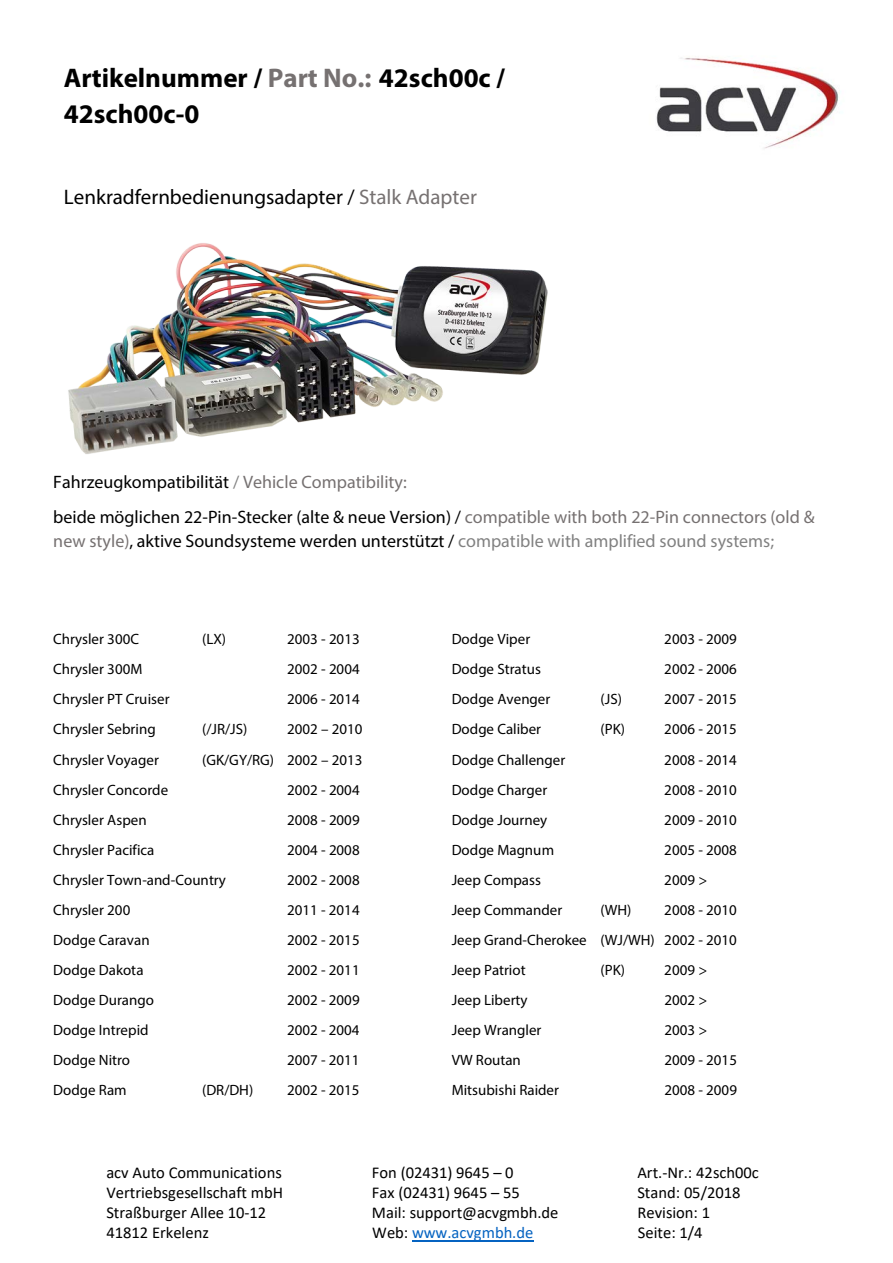
<style>
.page{position:relative;width:893px;height:1263px;background:#fff}
.page>*{position:absolute;margin:0;border:0;box-sizing:border-box;transform-origin:0 0}
.t1{font:700 27px/36.2px "Myriad Pro";color:#000}
.t2{font:21px "Myriad Pro";color:#000}
.t3{font:18px/23.4px "Myriad Pro";color:#000}
.t4{font:16.5px "Calibri";color:#000}
.t5{font:16.5px "Calibri";color:#0563c1}
.t6{font:15px "Myriad Pro";letter-spacing:.005em;color:#000}
.s1{color:#767171}
.s2{color:#818181}
.s3{color:#000}
</style>
<div class="page">
<hr style="left:412px;top:1240px;width:121px;height:1px;background:#0563c1">
<img style="left:656px;top:57px;width:184px;height:92px">
<img style="left:68px;top:243px;width:480px;height:211px">
<p class="t1" style="left:64px;top:59px;width:443px">Artikelnummer / <span class="s1">Part No.:</span> 42sch00c /<br>42sch00c-0</p>
<p class="t2" style="left:64px;top:184px;width:415px">Lenkradfernbedienungsadapter / <span class="s1">Stalk Adapter</span></p>
<p class="t3" style="left:53px;top:470px;width:355px">Fahrzeugkompatibilität <span class="s2">/</span> <span class="s1">Vehicle Compatibility:</span></p>
<p class="t3" style="left:53px;top:505px;width:763px">beide möglichen 22-Pin-Stecker (alte &amp; neue Version) / <span class="s1">compatible with both 22-Pin connectors (old &amp; new style)</span>, aktive Soundsysteme werden unterstützt / <span class="s2">compatible with amplified sound systems;</span></p>
<p class="t6" style="left:53px;top:630px;width:87px">Chrysler 300C</p>
<p class="t6" style="left:202px;top:630px;width:26px">(LX)</p>
<p class="t6" style="left:287px;top:630px;width:74px">2003 - 2013</p>
<p class="t6" style="left:53px;top:660px;width:91px">Chrysler 300M</p>
<p class="t6" style="left:287px;top:660px;width:74px">2002 - 2004</p>
<p class="t6" style="left:53px;top:690px;width:118px">Chrysler PT Cruiser</p>
<p class="t6" style="left:287px;top:690px;width:74px">2006 - 2014</p>
<p class="t6" style="left:53px;top:720px;width:104px">Chrysler Sebring</p>
<p class="t6" style="left:202px;top:720px;width:47px">(/JR/JS)</p>
<p class="t6" style="left:287px;top:720px;width:77px">2002 – 2010</p>
<p class="t6" style="left:53px;top:750px;width:107px">Chrysler Voyager</p>
<p class="t6" style="left:202px;top:750px;width:162px">(GK/GY/RG) 2002 – 2013</p>
<p class="t6" style="left:53px;top:780px;width:116px">Chrysler Concorde</p>
<p class="t6" style="left:287px;top:780px;width:74px">2002 - 2004</p>
<p class="t6" style="left:53px;top:810px;width:95px">Chrysler Aspen</p>
<p class="t6" style="left:287px;top:810px;width:74px">2008 - 2009</p>
<p class="t6" style="left:53px;top:840px;width:103px">Chrysler Pacifica</p>
<p class="t6" style="left:287px;top:840px;width:74px">2004 - 2008</p>
<p class="t6" style="left:53px;top:870px;width:174px">Chrysler Town-and-Country</p>
<p class="t6" style="left:287px;top:870px;width:74px">2002 - 2008</p>
<p class="t6" style="left:53px;top:900px;width:79px">Chrysler 200</p>
<p class="t6" style="left:287px;top:900px;width:74px">2011 - 2014</p>
<p class="t6" style="left:53px;top:930px;width:98px">Dodge Caravan</p>
<p class="t6" style="left:287px;top:930px;width:74px">2002 - 2015</p>
<p class="t6" style="left:53px;top:960px;width:92px">Dodge Dakota</p>
<p class="t6" style="left:287px;top:960px;width:74px">2002 - 2011</p>
<p class="t6" style="left:53px;top:990px;width:102px">Dodge Durango</p>
<p class="t6" style="left:287px;top:990px;width:74px">2002 - 2009</p>
<p class="t6" style="left:53px;top:1020px;width:97px">Dodge Intrepid</p>
<p class="t6" style="left:287px;top:1020px;width:74px">2002 - 2004</p>
<p class="t6" style="left:53px;top:1050px;width:78px">Dodge Nitro</p>
<p class="t6" style="left:287px;top:1050px;width:74px">2007 - 2011</p>
<p class="t6" style="left:53px;top:1080px;width:75px">Dodge Ram</p>
<p class="t6" style="left:202px;top:1080px;width:53px">(DR/DH)</p>
<p class="t6" style="left:287px;top:1080px;width:74px">2002 - 2015</p>
<p class="t6" style="left:452px;top:630px;width:80px">Dodge Viper</p>
<p class="t6" style="left:664px;top:630px;width:74px">2003 - 2009</p>
<p class="t6" style="left:452px;top:660px;width:91px">Dodge Stratus</p>
<p class="t6" style="left:664px;top:660px;width:74px">2002 - 2006</p>
<p class="t6" style="left:452px;top:690px;width:100px">Dodge Avenger</p>
<p class="t6" style="left:601px;top:690px;width:23px">(JS)</p>
<p class="t6" style="left:664px;top:690px;width:74px">2007 - 2015</p>
<p class="t6" style="left:452px;top:720px;width:91px">Dodge Caliber</p>
<p class="t6" style="left:601px;top:720px;width:26px">(PK)</p>
<p class="t6" style="left:664px;top:720px;width:74px">2006 - 2015</p>
<p class="t6" style="left:452px;top:750px;width:115px">Dodge Challenger</p>
<p class="t6" style="left:664px;top:750px;width:74px">2008 - 2014</p>
<p class="t6" style="left:452px;top:780px;width:97px">Dodge Charger</p>
<p class="t6" style="left:664px;top:780px;width:74px">2008 - 2010</p>
<p class="t6" style="left:452px;top:810px;width:97px">Dodge Journey</p>
<p class="t6" style="left:664px;top:810px;width:74px">2009 - 2010</p>
<p class="t6" style="left:452px;top:840px;width:104px">Dodge Magnum</p>
<p class="t6" style="left:664px;top:840px;width:74px">2005 - 2008</p>
<p class="t6" style="left:452px;top:870px;width:91px">Jeep Compass</p>
<p class="t6" style="left:664px;top:870px;width:45px">2009 &gt;</p>
<p class="t6" style="left:452px;top:900px;width:112px">Jeep Commander</p>
<p class="t6" style="left:601px;top:900px;width:32px">(WH)</p>
<p class="t6" style="left:664px;top:900px;width:74px">2008 - 2010</p>
<p class="t6" style="left:452px;top:930px;width:287px">Jeep Grand-Cherokee (WJ/WH) 2002 - 2010</p>
<p class="t6" style="left:452px;top:960px;width:76px">Jeep Patriot</p>
<p class="t6" style="left:601px;top:960px;width:26px">(PK)</p>
<p class="t6" style="left:664px;top:960px;width:45px">2009 &gt;</p>
<p class="t6" style="left:452px;top:990px;width:77px">Jeep Liberty</p>
<p class="t6" style="left:664px;top:990px;width:45px">2002 &gt;</p>
<p class="t6" style="left:452px;top:1020px;width:91px">Jeep Wrangler</p>
<p class="t6" style="left:664px;top:1020px;width:45px">2003 &gt;</p>
<p class="t6" style="left:452px;top:1050px;width:71px">VW Routan</p>
<p class="t6" style="left:664px;top:1050px;width:74px">2009 - 2015</p>
<p class="t6" style="left:452px;top:1080px;width:109px">Mitsubishi Raider</p>
<p class="t6" style="left:664px;top:1080px;width:74px">2008 - 2009</p>
<p class="t4" style="left:106px;top:1161px;width:177px">acv Auto Communications</p>
<p class="t4" style="left:372px;top:1161px;width:143px">Fon (02431) 9645 – 0</p>
<p class="t4" style="left:637px;top:1161px;width:123px">Art.-Nr.: 42sch00c</p>
<p class="t4" style="left:106px;top:1181px;width:178px">Vertriebsgesellschaft mbH</p>
<p class="t4" style="left:372px;top:1181px;width:149px">Fax (02431) 9645 – 55</p>
<p class="t4" style="left:637px;top:1181px;width:105px">Stand: 05/2018</p>
<p class="t4" style="left:106px;top:1201px;width:161px">Straßburger Allee 10-12</p>
<p class="t4" style="left:372px;top:1201px;width:188px">Mail: support@acvgmbh.de</p>
<p class="t4" style="left:637px;top:1201px;width:74px">Revision: 1</p>
<p class="t4" style="left:106px;top:1221px;width:104px">41812 Erkelenz</p>
<p class="t5" style="left:372px;top:1221px;width:163px"><span class="s3">Web:</span> www.acvgmbh.de</p>
<p class="t4" style="left:638px;top:1221px;width:66px">Seite: 1/4</p>
</div>
